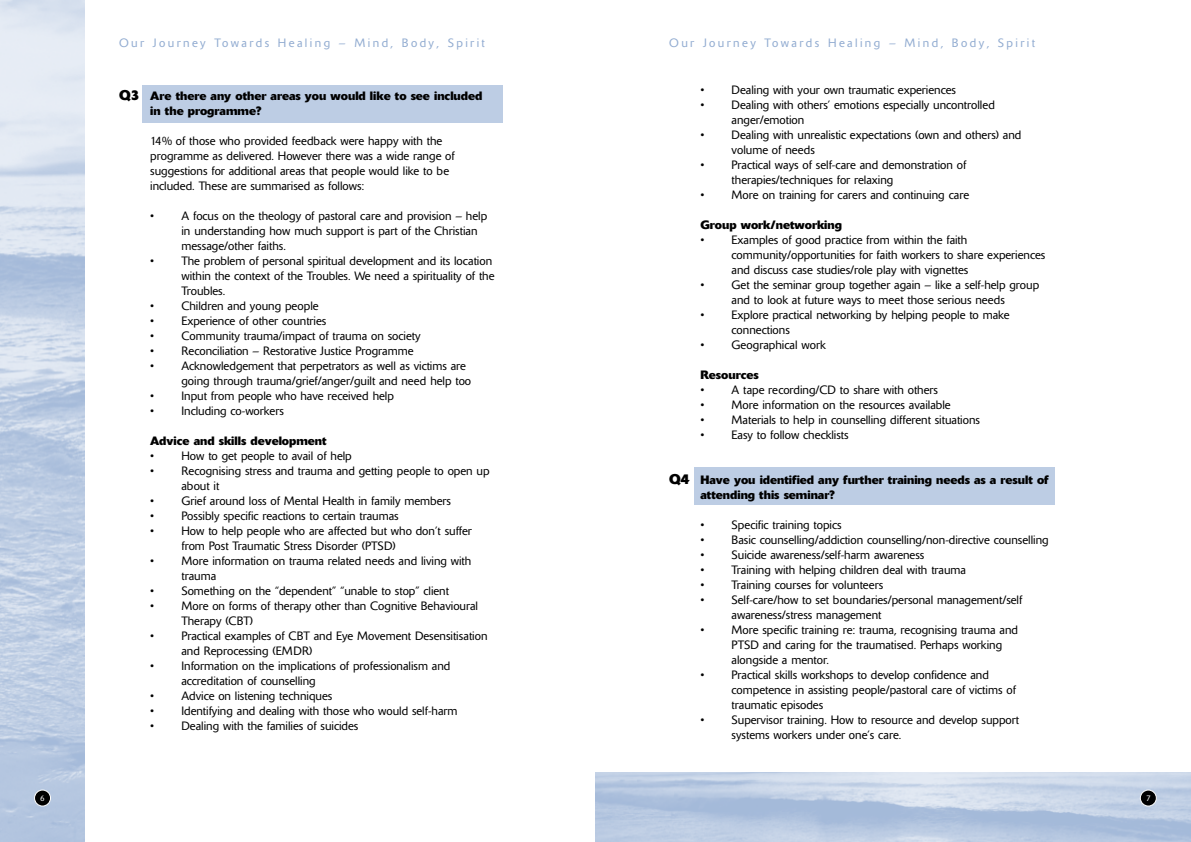
<style>
.page{position:relative;width:1191px;height:842px;background:#fff}
.page>*{position:absolute;margin:0;border:0;box-sizing:border-box;transform-origin:0 0}
.t1{font:300 12px/15px "Delta";color:#000}
.t2{font:700 12px/15px "Delta";color:#000}
.t3{font:300 12px "Delta";letter-spacing:.2em;color:#92acd1}
.t4{font:300 8px "Delta";color:#fff}
.s1{font-size:14px}
</style>
<div class="page">
<div style="left:142px;top:85px;width:360px;height:37px;background:#bdcde4"></div>
<div style="left:694px;top:467px;width:360px;height:38px;background:#bdcde4"></div>
<svg style="left:1139px;top:789px;width:17px;height:17px"></svg>
<img style="left:0;top:0;width:84px;height:842px">
<svg style="left:34px;top:789px;width:17px;height:17px"></svg>
<p class="t4" style="left:40px;top:795px;width:6px">6</p>
<p class="t3" style="left:119px;top:39px;width:367px">Our Journey Towards Healing – Mind, Body, Spirit</p>
<p class="t2" style="left:150px;top:89px;width:333px;text-indent:-31px"><span class="s1">Q3</span> Are there any other areas you would like to see included in the programme?</p>
<p class="t1" style="left:150px;top:134px;width:306px">14% of those who provided feedback were happy with the programme as delivered. However there was a wide range of suggestions for additional areas that people would like to be included. These are summarised as follows:</p>
<p class="t1" style="left:181px;top:209px;width:307px;text-indent:-31px">• A focus on the theology of pastoral care and provision – help in understanding how much support is part of the Christian message/other faiths.</p>
<p class="t1" style="left:181px;top:254px;width:314px;text-indent:-31px">• The problem of personal spiritual development and its location within the context of the Troubles. We need a spirituality of the<br>Troubles.</p>
<p class="t1" style="left:150px;top:299px;width:170px">• Children and young people</p>
<p class="t1" style="left:150px;top:314px;width:177px">• Experience of other countries</p>
<p class="t1" style="left:150px;top:329px;width:272px">• Community trauma/impact of trauma on society</p>
<p class="t1" style="left:150px;top:344px;width:265px">• Reconciliation – Restorative Justice Programme</p>
<p class="t1" style="left:181px;top:359px;width:291px;text-indent:-31px">• Acknowledgement that perpetrators as well as victims are going through trauma/grief/anger/guilt and need help too</p>
<p class="t1" style="left:150px;top:389px;width:245px">• Input from people who have received help</p>
<p class="t1" style="left:150px;top:404px;width:135px">• Including co-workers</p>
<p class="t2" style="left:150px;top:434px;width:178px">Advice and skills development</p>
<p class="t1" style="left:150px;top:449px;width:203px">• How to get people to avail of help</p>
<p class="t1" style="left:181px;top:464px;width:309px;text-indent:-31px">• Recognising stress and trauma and getting people to open up about it</p>
<p class="t1" style="left:150px;top:494px;width:302px">• Grief around loss of Mental Health in family members</p>
<p class="t1" style="left:150px;top:509px;width:250px">• Possibly specific reactions to certain traumas</p>
<p class="t1" style="left:181px;top:524px;width:292px;text-indent:-31px">• How to help people who are affected but who don’t suffer from Post Traumatic Stress Disorder (PTSD)</p>
<p class="t1" style="left:181px;top:554px;width:291px;text-indent:-31px">• More information on trauma related needs and living with trauma</p>
<p class="t1" style="left:150px;top:584px;width:300px">• Something on the “dependent” “unable to stop” client</p>
<p class="t1" style="left:181px;top:599px;width:298px;text-indent:-31px">• More on forms of therapy other than Cognitive Behavioural<br>Therapy (CBT)</p>
<p class="t1" style="left:181px;top:629px;width:307px;text-indent:-31px">• Practical examples of CBT and Eye Movement Desensitisation and Reprocessing (EMDR)</p>
<p class="t1" style="left:181px;top:659px;width:270px;text-indent:-31px">• Information on the implications of professionalism and accreditation of counselling</p>
<p class="t1" style="left:150px;top:689px;width:184px">• Advice on listening techniques</p>
<p class="t1" style="left:150px;top:704px;width:309px">• Identifying and dealing with those who would self-harm</p>
<p class="t1" style="left:150px;top:719px;width:209px">• Dealing with the families of suicides</p>
<p class="t3" style="left:669px;top:39px;width:367px">Our Journey Towards Healing – Mind, Body, Spirit</p>
<p class="t1" style="left:700px;top:83px;width:257px">• Dealing with your own traumatic experiences</p>
<p class="t1" style="left:731px;top:98px;width:265px;text-indent:-31px">• Dealing with others’ emotions especially uncontrolled anger/emotion</p>
<p class="t1" style="left:731px;top:128px;width:291px;text-indent:-31px">• Dealing with unrealistic expectations (own and others) and volume of needs</p>
<p class="t1" style="left:731px;top:158px;width:236px;text-indent:-31px">• Practical ways of self-care and demonstration of therapies/techniques for relaxing</p>
<p class="t1" style="left:700px;top:188px;width:270px">• More on training for carers and continuing care</p>
<p class="t2" style="left:700px;top:218px;width:143px">Group work/networking</p>
<p class="t1" style="left:731px;top:233px;width:315px;text-indent:-31px">• Examples of good practice from within the faith community/opportunities for faith workers to share experiences and discuss case studies/role play with vignettes</p>
<p class="t1" style="left:700px;top:278px;width:340px;text-align:center">• Get the seminar group together again – like a self-help group and to look at future ways to meet those serious needs</p>
<p class="t1" style="left:731px;top:308px;width:279px;text-indent:-31px">• Explore practical networking by helping people to make connections</p>
<p class="t1" style="left:700px;top:338px;width:127px">• Geographical work</p>
<p class="t2" style="left:700px;top:368px;width:60px">Resources</p>
<p class="t1" style="left:700px;top:383px;width:239px">• A tape recording/CD to share with others</p>
<p class="t1" style="left:700px;top:398px;width:252px">• More information on the resources available</p>
<p class="t1" style="left:700px;top:413px;width:281px">• Materials to help in counselling different situations</p>
<p class="t1" style="left:700px;top:428px;width:150px">• Easy to follow checklists</p>
<p class="t2" style="left:700px;top:473px;width:350px;text-indent:-31px"><span class="s1">Q4</span> Have you identified any further training needs as a result of attending this seminar?</p>
<p class="t1" style="left:700px;top:518px;width:143px">• Specific training topics</p>
<p class="t1" style="left:700px;top:533px;width:350px">• Basic counselling/addiction counselling/non-directive counselling</p>
<p class="t1" style="left:700px;top:548px;width:225px">• Suicide awareness/self-harm awareness</p>
<p class="t1" style="left:700px;top:563px;width:267px">• Training with helping children deal with trauma</p>
<p class="t1" style="left:700px;top:578px;width:184px">• Training courses for volunteers</p>
<p class="t1" style="left:731px;top:593px;width:292px;text-indent:-31px">• Self-care/how to set boundaries/personal management/self awareness/stress management</p>
<p class="t1" style="left:731px;top:623px;width:288px;text-indent:-31px">• More specific training re: trauma, recognising trauma and<br>PTSD and caring for the traumatised. Perhaps working alongside a mentor.</p>
<p class="t1" style="left:731px;top:668px;width:286px;text-indent:-31px">• Practical skills workshops to develop confidence and competence in assisting people/pastoral care of victims of traumatic episodes</p>
<p class="t1" style="left:731px;top:713px;width:289px;text-indent:-31px">• Supervisor training. How to resource and develop support systems workers under one’s care.</p>
<p class="t4" style="left:1146px;top:795px;width:6px">7</p>
</div>
